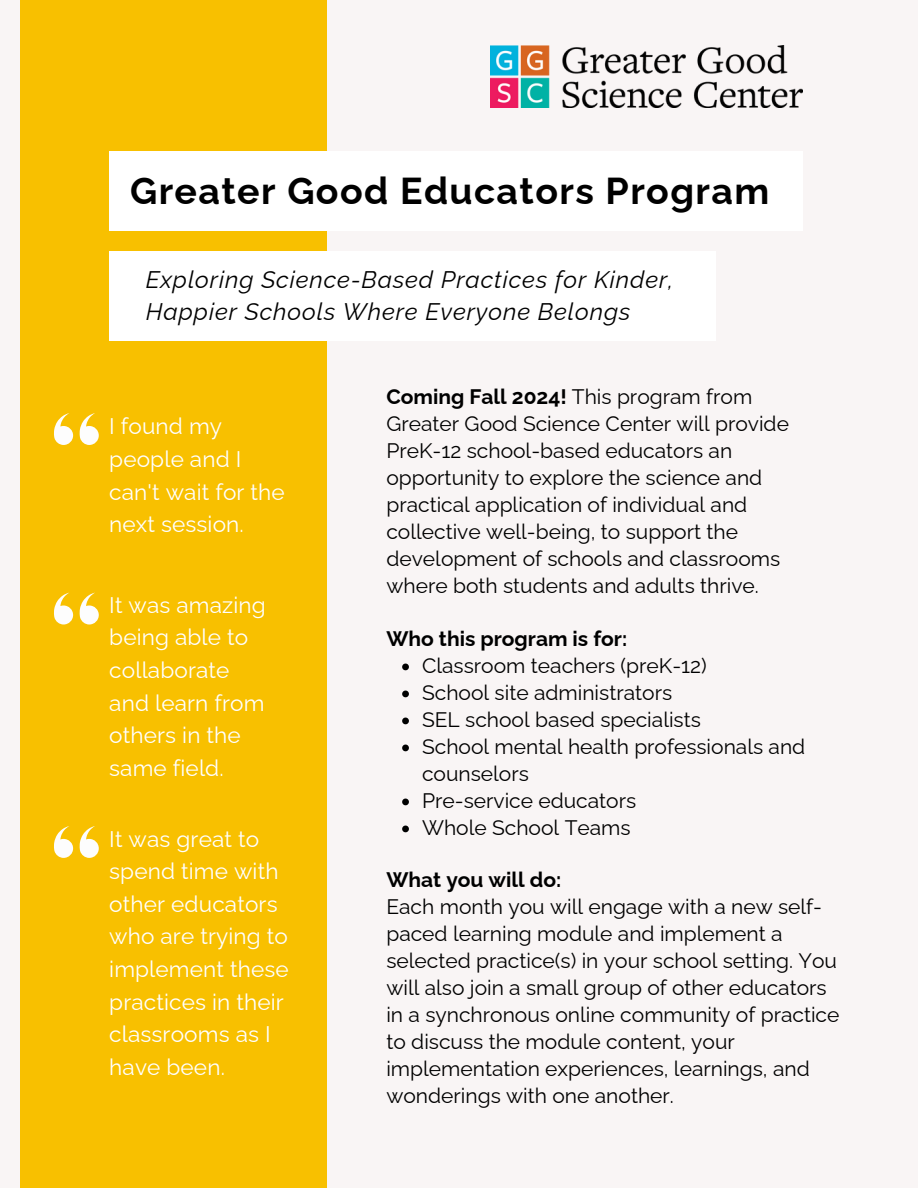
<style>
.page{position:relative;width:918px;height:1188px;background:#f9f5f5}
.page>*{position:absolute;margin:0;border:0;box-sizing:border-box;transform-origin:0 0}
.t1{font:700 37.5px "Raleway";letter-spacing:.035em;color:#000}
.t2{font:italic 24px/31.5px "Raleway";letter-spacing:.035em;color:#000}
.t3{font:22.5px/32.7px "Raleway";letter-spacing:.005em;color:#fff}
.t4{font:21px/27px "Raleway";color:#000}
.t5{font:700 21px "Raleway";color:#000}
.s1{font-weight:700}
</style>
<div class="page">
<div style="left:20px;top:0;width:306px;height:1188px;background:#f8c000"></div>
<img style="left:491px;top:45px;width:311px;height:62px">
<div style="left:109px;top:151px;width:694px;height:80px;background:#fff"></div>
<div style="left:109px;top:251px;width:606px;height:90px;background:#fff"></div>
<svg style="left:54px;top:413px;width:19px;height:32px"></svg>
<svg style="left:80px;top:413px;width:19px;height:32px"></svg>
<svg style="left:54px;top:593px;width:19px;height:31px"></svg>
<svg style="left:80px;top:593px;width:19px;height:31px"></svg>
<svg style="left:54px;top:826px;width:19px;height:31px"></svg>
<svg style="left:80px;top:826px;width:19px;height:31px"></svg>
<svg style="left:402px;top:664px;width:7px;height:6px"></svg>
<svg style="left:402px;top:691px;width:7px;height:6px"></svg>
<svg style="left:402px;top:718px;width:7px;height:6px"></svg>
<svg style="left:402px;top:745px;width:7px;height:6px"></svg>
<svg style="left:402px;top:799px;width:7px;height:6px"></svg>
<svg style="left:402px;top:826px;width:7px;height:6px"></svg>
<p class="t1" style="left:130px;top:168px;width:641px">Greater Good Educators Program</p>
<h2 class="t2" style="left:146px;top:264px;width:529px">Exploring Science-Based Practices for Kinder,<br>Happier Schools Where Everyone Belongs</h2>
<h2 class="t3" style="left:109px;top:410px;width:177px">I found my people and I can't wait for the next session.</h2>
<h2 class="t3" style="left:109px;top:588px;width:158px">It was amazing being able to collaborate and learn from others in the same field.</h2>
<p class="t3" style="left:109px;top:822px;width:181px">It was great to spend time with other educators who are trying to implement these practices in their classrooms as I have been.</p>
<p class="t4" style="left:386px;top:383px;width:404px"><span class="s1">Coming Fall 2024!</span> This program from Greater Good Science Center will provide PreK-12 school-based educators an opportunity to explore the science and practical application of individual and collective well-being, to support the development of schools and classrooms where both students and adults thrive.</p>
<h1 class="t5" style="left:386px;top:626px;width:242px">Who this program is for:</h1>
<h2 class="t4" style="left:422px;top:652px;width:286px">Classroom teachers (preK-12)</h2>
<p class="t4" style="left:422px;top:679px;width:252px">School site administrators</p>
<h3 class="t4" style="left:422px;top:706px;width:280px">SEL school based specialists</h3>
<p class="t4" style="left:422px;top:733px;width:385px">School mental health professionals and counselors</p>
<p class="t4" style="left:422px;top:787px;width:216px">Pre-service educators</p>
<p class="t4" style="left:422px;top:814px;width:210px">Whole School Teams</p>
<p class="t5" style="left:386px;top:867px;width:176px">What you will do:</p>
<p class="t4" style="left:386px;top:893px;width:455px">Each month you will engage with a new self&shy;paced learning module and implement a selected practice(s) in your school setting. You will also join a small group of other educators in a synchronous online community of practice to discuss the module content, your implementation experiences, learnings, and wonderings with one another.</p>
</div>
